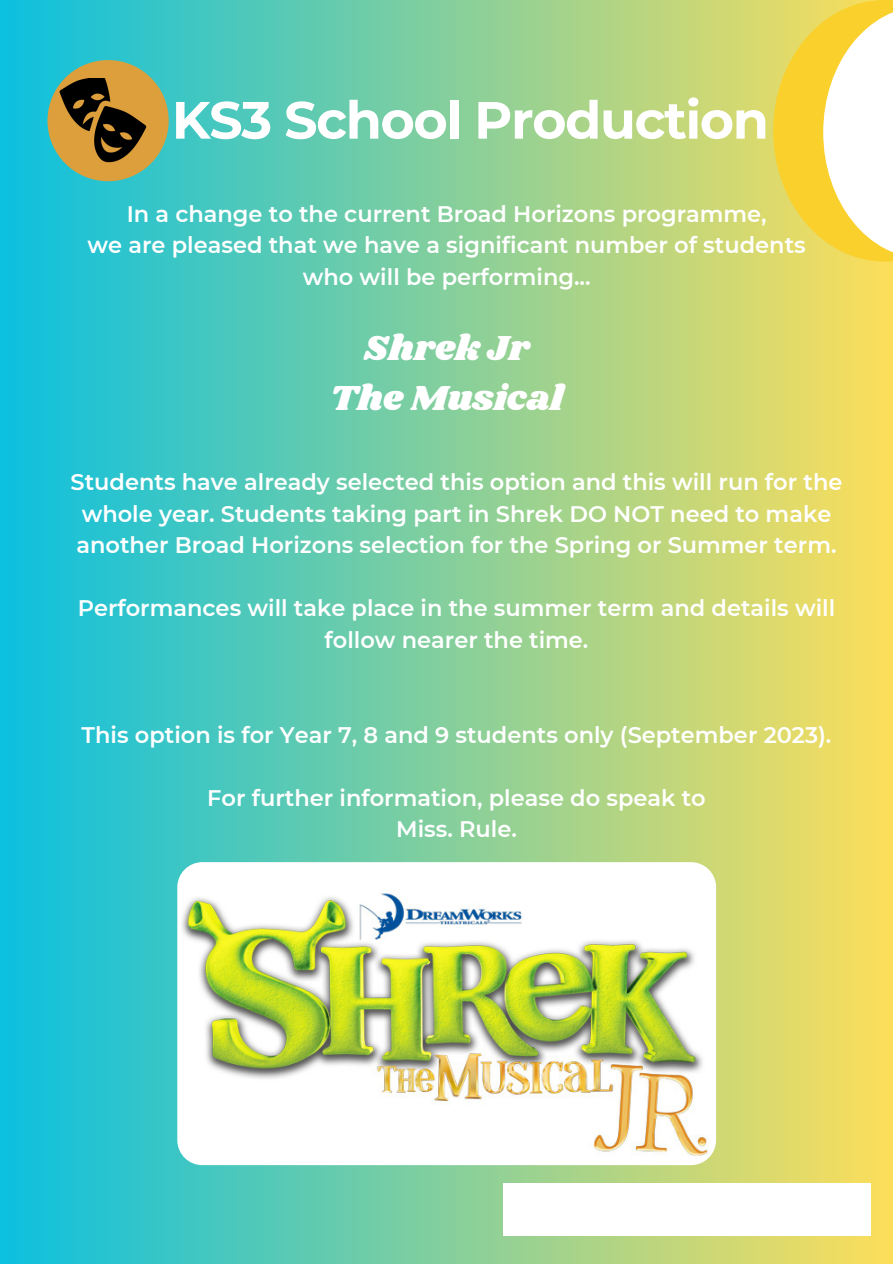
<style>
.page{position:relative;width:893px;height:1264px;background:#fff}
.page>*{position:absolute;margin:0;border:0;box-sizing:border-box;transform-origin:0 0}
.t1{font:700 52.35px "Montserrat";letter-spacing:-.025em;color:#fff}
.t2{font:36px/49.5px "Shrikhand";color:#fff;text-align:center}
.t3{font:600 22.5px/31.5px "Montserrat";color:#fff;text-align:center}
</style>
<div class="page">
<div style="left:0;top:0;width:892px;height:1263px;background:linear-gradient(to right,#0cc0df,#fdde5a)"></div>
<div style="left:504px;top:1183px;width:367px;height:53px;background:#fff"></div>
<svg style="left:773px;top:0;width:119px;height:261px;background:#f0d445"></svg>
<svg style="left:823px;top:6px;width:69px;height:252px"></svg>
<div style="left:47px;top:60px;width:122px;height:121px;background:#dd9f3b;border-radius:50%"></div>
<img style="left:58px;top:79px;width:100px;height:84px">
<img style="left:177px;top:862px;width:539px;height:303px;border-radius:25px">
<p class="t1" style="left:172px;top:88px;width:598px">KS3 School Production</p>
<p class="t3" style="left:127px;top:198px;width:641px">In a change to the current Broad Horizons programme,</p>
<h2 class="t3" style="left:88px;top:229px;width:719px">we are pleased that we have a significant number of students who will be performing...</h2>
<p class="t2" style="left:330px;top:324px;width:234px">Shrek Jr<br>The Musical</p>
<p class="t3" style="left:71px;top:466px;width:773px;text-align:left">Students have already selected this option and this will run for the whole year. Students taking part in Shrek DO NOT need to make another Broad Horizons selection for the Spring or Summer term.</p>
<p class="t3" style="left:78px;top:592px;width:759px">Performances will take place in the summer term and details will follow nearer the time.</p>
<p class="t3" style="left:82px;top:718px;width:751px">This option is for Year 7, 8 and 9 students only (September 2023).</p>
<p class="t3" style="left:207px;top:781px;width:500px">For further information, please do speak to</p>
<p class="t3" style="left:396px;top:813px;width:122px">Miss. Rule.</p>
</div>
